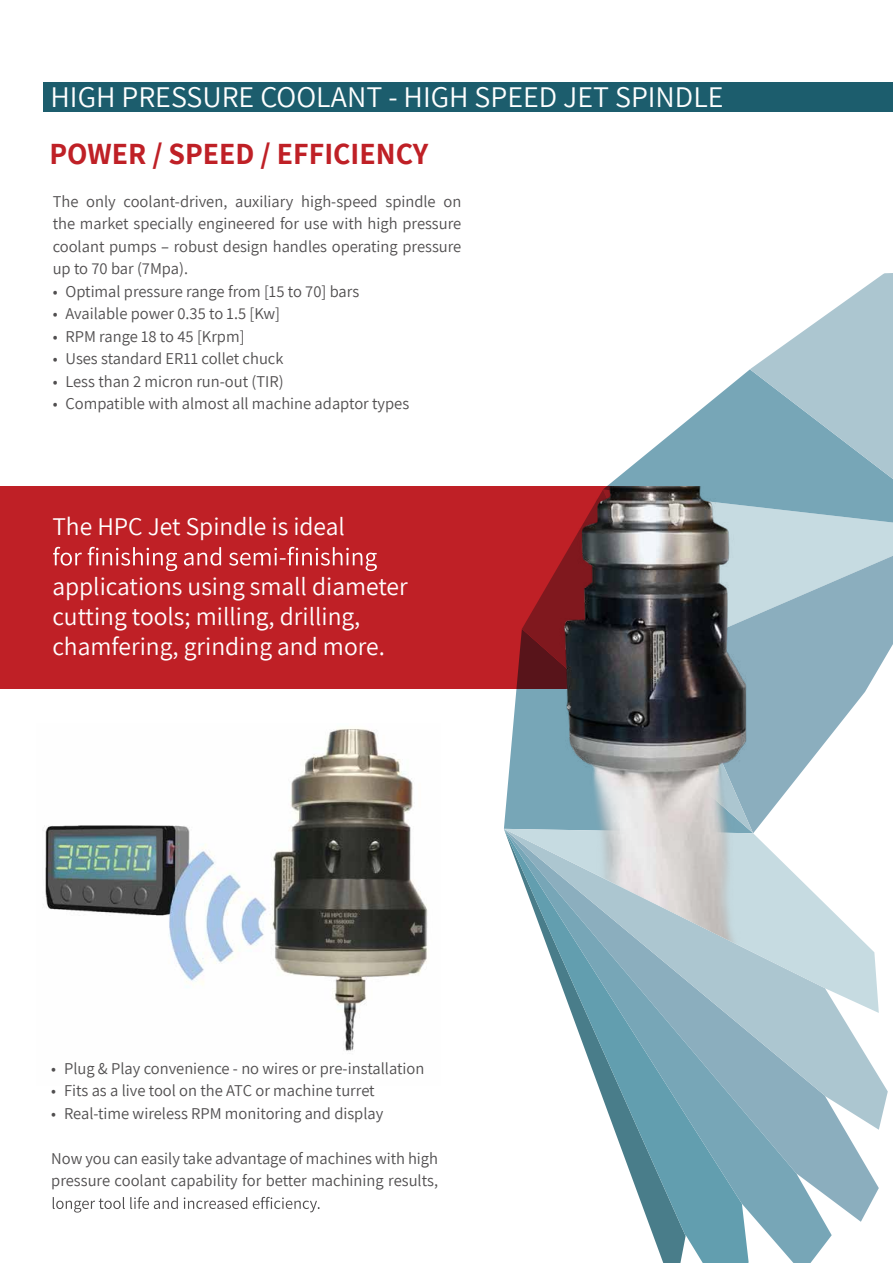
<style>
.page{position:relative;width:893px;height:1263px;background:#fff}
.page>*{position:absolute;margin:0;border:0;box-sizing:border-box;transform-origin:0 0}
.t1{font:30px "Assistant";color:#fff}
.t2{font:700 30px "Assistant";color:#bf2026}
.t3{font:25.5px/30px "Assistant";color:#fff}
.t4{font:16.5px/22.5px "Assistant";color:#504e4f}
</style>
<div class="page">
<img style="left:45px;top:729px;width:383px;height:323px">
<div style="left:0;top:486px;width:639px;height:202px;background:#bf2026"></div>
<div style="left:44px;top:82px;width:849px;height:29px;background:#1c5d6d"></div>
<svg style="left:53px;top:1197px;width:267px;height:15px"></svg>
<svg style="left:53px;top:547px;width:324px;height:24px"></svg>
<svg style="left:832px;top:1130px;width:47px;height:92px;fill:#8baebe"></svg>
<svg style="left:607px;top:369px;width:143px;height:117px"></svg>
<svg style="left:832px;top:1013px;width:56px;height:117px;fill:#acc6d0"></svg>
<svg style="left:504px;top:688px;width:8px;height:141px"></svg>
<svg style="left:571px;top:1013px;width:261px;height:250px"></svg>
<svg style="left:800px;top:530px;width:93px;height:244px;fill:#8baebe"></svg>
<svg style="left:750px;top:273px;width:143px;height:257px"></svg>
<svg style="left:504px;top:829px;width:375px;height:184px"></svg>
<img style="left:512px;top:486px;width:288px;height:463px">
<h1 class="t1" style="left:51px;top:76px;width:674px">HIGH PRESSURE COOLANT - HIGH SPEED JET SPINDLE</h1>
<h1 class="t2" style="left:49px;top:133px;width:380px">POWER / SPEED / EFFICIENCY</h1>
<p class="t4" style="left:53px;top:189px;width:27px">The</p>
<p class="t4" style="left:53px;top:212px;width:410px">the market specially engineered for use with high pressure</p>
<p class="t4" style="left:53px;top:234px;width:410px">coolant pumps – robust design handles operating pressure</p>
<p class="t4" style="left:53px;top:257px;width:137px">up to 70 bar 7( Mpa .(</p>
<p class="t4" style="left:65px;top:279px;width:295px">Optimal pressure range from [15 to 70] bars</p>
<p class="t4" style="left:86px;top:189px;width:31px">only</p>
<p class="t4" style="left:124px;top:189px;width:105px">coolant-driven,</p>
<p class="t4" style="left:235px;top:189px;width:60px">auxiliary</p>
<p class="t4" style="left:301px;top:189px;width:78px">high-speed</p>
<p class="t4" style="left:385px;top:189px;width:52px">spindle</p>
<p class="t4" style="left:443px;top:189px;width:19px">on</p>
<p class="t4" style="left:53px;top:279px;width:6px">•</p>
<p class="t4" style="left:53px;top:302px;width:6px">•</p>
<p class="t4" style="left:65px;top:302px;width:216px">Available power 0.35 to 1.5 [Kw[</p>
<p class="t4" style="left:53px;top:324px;width:6px">•</p>
<p class="t4" style="left:65px;top:324px;width:181px">RPM range 18 to 45 [Krpm[</p>
<p class="t4" style="left:53px;top:347px;width:6px">•</p>
<p class="t4" style="left:65px;top:347px;width:220px">Uses standard ER11 collet chuck</p>
<p class="t4" style="left:53px;top:369px;width:6px">•</p>
<p class="t4" style="left:65px;top:369px;width:220px">Less than 2 micron run-out (TIR(</p>
<p class="t4" style="left:53px;top:392px;width:6px">•</p>
<p class="t4" style="left:65px;top:392px;width:345px">Compatible with almost all machine adaptor types</p>
<h2 class="t3" style="left:52px;top:511px;width:294px">The HPC Jet Spindle is ideal</h2>
<h2 class="t3" style="left:52px;top:571px;width:357px">applications using small diameter cutting tools; milling, drilling, chamfering, grinding and more.</h2>
<p class="t4" style="left:51px;top:1056px;width:6px">•</p>
<p class="t4" style="left:51px;top:1079px;width:6px">•</p>
<p class="t4" style="left:64px;top:1056px;width:362px">Plug &amp; Play convenience - no wires or pre-installation</p>
<p class="t4" style="left:64px;top:1079px;width:312px">Fits as a live tool on the ATC or machine turret</p>
<p class="t4" style="left:64px;top:1101px;width:321px">Real-time wireless RPM monitoring and display</p>
<p class="t4" style="left:51px;top:1101px;width:6px">•</p>
<p class="t4" style="left:51px;top:1146px;width:388px">Now you can easily take advantage of machines with high pressure coolant capability for better machining results,</p>
</div>
